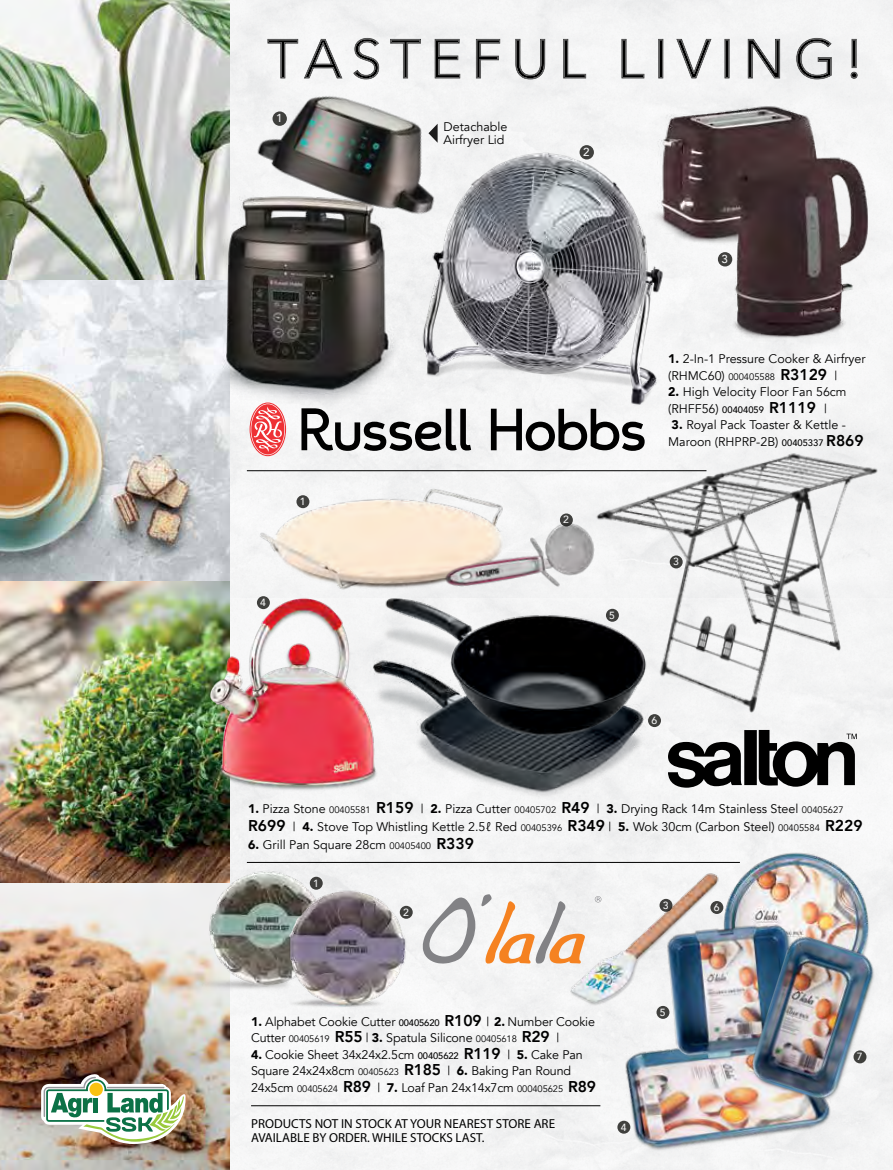
<style>
.page{position:relative;width:893px;height:1170px;background:#fff}
.page>*{position:absolute;margin:0;border:0;box-sizing:border-box;transform-origin:0 0}
.t1{font:13.05px/14.2px "Myriad Pro";color:#000}
.t2{font:12.45px/16.5px "Avenir";color:#000}
.t3{font:500 11.55px "Avenir";color:#fff}
.t4{font:500 10.35px "Avenir";color:#fff}
.s1{font-weight:900}
.s2{font-size:9.3px}
.s3{font-weight:800;font-size:15.6px}
.s4{font-weight:500;font-size:9.3px}
</style>
<div class="page">
<div style="left:229px;top:0;width:664px;height:568px;background:#f4f4f4"></div>
<div style="left:229px;top:568px;width:664px;height:601px;background:#f4f5f5"></div>
<img style="left:0;top:0;width:229px;height:1169px">
<img style="left:360px;top:750px;width:298px;height:61px">
<img style="left:389px;top:610px;width:281px;height:140px">
<img style="left:578px;top:427px;width:315px;height:298px">
<img style="left:619px;top:1028px;width:223px;height:134px">
<img style="left:247px;top:473px;width:283px;height:137px">
<img style="left:430px;top:507px;width:188px;height:111px">
<div style="left:242px;top:10px;width:651px;height:93px;background:#000;opacity:.4"></div>
<img style="left:170px;top:178px;width:241px;height:241px">
<img style="left:228px;top:52px;width:255px;height:191px">
<img style="left:186px;top:572px;width:203px;height:234px">
<img style="left:561px;top:871px;width:148px;height:142px">
<svg style="left:301px;top:408px;width:344px;height:43px"></svg>
<svg style="left:250px;top:402px;width:36px;height:54px"></svg>
<svg style="left:251px;top:403px;width:34px;height:52px"></svg>
<img style="left:632px;top:36px;width:261px;height:321px">
<img style="left:411px;top:144px;width:256px;height:264px">
<hr style="left:247px;top:470px;width:459px;height:1px;background:#000">
<hr style="left:247px;top:862px;width:493px;height:1px;background:#000">
<hr style="left:251px;top:1105px;width:349px;height:1px;background:#000">
<svg style="left:272px;top:111px;width:15px;height:15px"></svg>
<svg style="left:296px;top:495px;width:13px;height:13px"></svg>
<svg style="left:560px;top:513px;width:13px;height:13px"></svg>
<svg style="left:659px;top:898px;width:13px;height:13px"></svg>
<svg style="left:670px;top:555px;width:13px;height:13px"></svg>
<svg style="left:617px;top:1120px;width:13px;height:13px"></svg>
<svg style="left:257px;top:596px;width:13px;height:13px"></svg>
<div style="left:580px;top:145px;width:14px;height:14px;background:#40403e;border-radius:50%"></div>
<div style="left:718px;top:252px;width:14px;height:14px;background:#40413e;border-radius:50%"></div>
<svg style="left:428px;top:124px;width:10px;height:19px"></svg>
<img style="left:709px;top:845px;width:173px;height:74px">
<img style="left:657px;top:913px;width:161px;height:156px">
<img style="left:724px;top:919px;width:169px;height:200px">
<svg style="left:656px;top:1005px;width:13px;height:13px"></svg>
<svg style="left:606px;top:608px;width:13px;height:13px"></svg>
<svg style="left:710px;top:900px;width:13px;height:13px"></svg>
<svg style="left:648px;top:714px;width:13px;height:13px"></svg>
<div style="left:613px;top:674px;width:13px;height:13px;background:#000;border-radius:50%"></div>
<svg style="left:853px;top:1050px;width:13px;height:13px"></svg>
<svg style="left:668px;top:730px;width:189px;height:57px"></svg>
<svg style="left:423px;top:897px;width:52px;height:66px"></svg>
<svg style="left:481px;top:894px;width:104px;height:69px"></svg>
<svg style="left:595px;top:896px;width:6px;height:6px"></svg>
<img style="left:175px;top:861px;width:157px;height:134px">
<img style="left:283px;top:877px;width:130px;height:137px">
<img style="left:41px;top:1073px;width:146px;height:70px">
<svg style="left:310px;top:876px;width:13px;height:13px"></svg>
<p class="t3" style="left:276px;top:108px;width:8px">1</p>
<p class="t4" style="left:300px;top:492px;width:7px">1</p>
<p class="t4" style="left:260px;top:593px;width:7px">4</p>
<p class="t2" style="left:444px;top:120px;width:65px;line-height:13.5px">Detachable<br>Airfryer Lid</p>
<p class="t3" style="left:583px;top:142px;width:8px">2</p>
<p class="t4" style="left:563px;top:510px;width:7px">2</p>
<p class="t3" style="left:722px;top:249px;width:8px">3</p>
<p class="t2" style="left:668px;top:350px;width:199px"><span class="s1">1.</span> 2-In-1 Pressure Cooker &amp; Airfryer (RHMC60) <span class="s2">000405588</span> <span class="s3">R3129</span> |</p>
<p class="t2" style="left:668px;top:383px;width:180px"><span class="s1">2.</span> High Velocity Floor Fan 56cm (RHFF56) <span class="s4">00404059</span> <span class="s3">R1119</span> |</p>
<p class="t2" style="left:668px;top:416px;width:197px"><span class="s1">3.</span> Royal Pack Toaster &amp; Kettle -<br>Maroon (RHPRP-2B) <span class="s4">00405337</span> <span class="s3">R869</span></p>
<p class="t4" style="left:609px;top:606px;width:7px">5</p>
<p class="t4" style="left:673px;top:552px;width:7px">3</p>
<p class="t4" style="left:651px;top:711px;width:7px">6</p>
<p class="t2" style="left:248px;top:799px;width:616px;line-height:18px"><span class="s1">1.</span> Pizza Stone <span class="s2">00405581</span> <span class="s3">R159</span> | <span class="s1">2.</span> Pizza Cutter <span class="s2">00405702</span> <span class="s3">R49</span> | <span class="s1">3.</span> Drying Rack 14m Stainless Steel <span class="s2">00405627<br></span><span class="s3">R699</span> | <span class="s1">4.</span> Stove Top Whistling Kettle 2.5ℓ Red <span class="s2">00405396</span> <span class="s3">R349</span> | <span class="s1">5.</span> Wok 30cm (Carbon Steel) <span class="s2">00405584</span> <span class="s3">R229</span></p>
<p class="t2" style="left:248px;top:836px;width:227px"><span class="s1">6.</span> Grill Pan Square 28cm <span class="s2">00405400</span> <span class="s3">R339</span></p>
<p class="t4" style="left:313px;top:873px;width:7px">1</p>
<p class="t4" style="left:403px;top:902px;width:7px">2</p>
<p class="t4" style="left:663px;top:896px;width:7px">3</p>
<p class="t2" style="left:251px;top:1013px;width:345px"><span class="s1">1.</span> Alphabet Cookie Cutter <span class="s4">00405620</span> <span class="s3">R109</span> | <span class="s1">2.</span> Number Cookie<br>Cutter <span class="s2">00405619</span> <span class="s3">R55</span> | <span class="s1">3.</span> Spatula Silicone <span class="s2">00405618</span> <span class="s3">R29</span> |</p>
<p class="t2" style="left:251px;top:1046px;width:347px"><span class="s1">4.</span> Cookie Sheet 34x24x2.5cm <span class="s4">00405622</span> <span class="s3">R119</span> | <span class="s1">5.</span> Cake Pan<br>Square 24x24x8cm <span class="s2">00405623</span> <span class="s3">R185</span> | <span class="s1">6.</span> Baking Pan Round<br>24x5cm <span class="s2">00405624</span> <span class="s3">R89</span> | <span class="s1">7.</span> Loaf Pan 24x14x7cm <span class="s2">000405625</span> <span class="s3">R89</span></p>
<p class="t1" style="left:251px;top:1115px;width:305px">PRODUCTS NOT IN STOCK AT YOUR NEAREST STORE ARE<br>AVAILABLE BY ORDER. WHILE STOCKS LAST.</p>
<p class="t4" style="left:621px;top:1117px;width:7px">4</p>
<p class="t4" style="left:660px;top:1003px;width:7px">5</p>
<p class="t4" style="left:714px;top:898px;width:7px">6</p>
<p class="t4" style="left:857px;top:1047px;width:7px">7</p>
</div>
